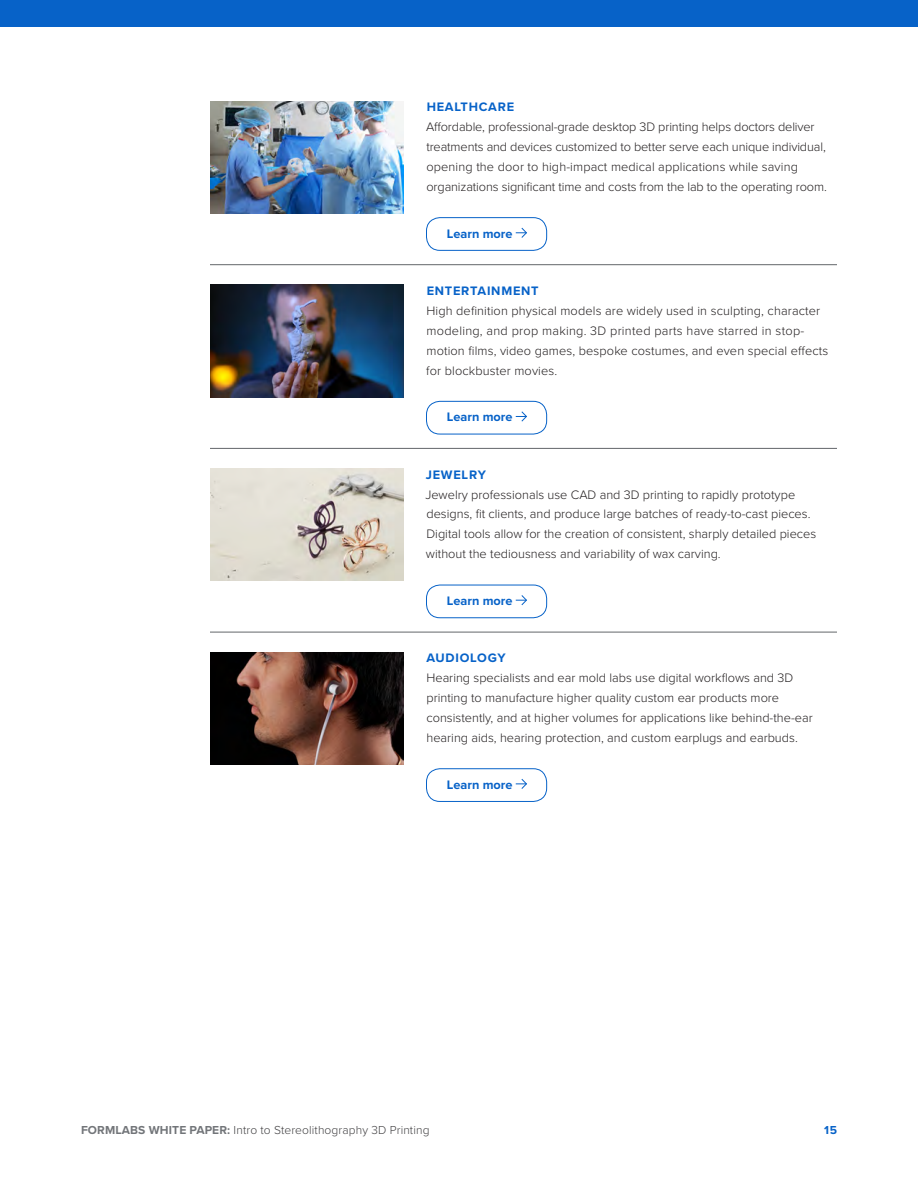
<style>
.page{position:relative;width:918px;height:1188px;background:#fff}
.page>*{position:absolute;margin:0;border:0;box-sizing:border-box;transform-origin:0 0}
.t1{font:300 12.75px/20px "Proxima Nova";color:#231f20}
.t2{font:700 12.75px "Proxima Nova";letter-spacing:.06em;color:#0762c8}
.t3{font:700 12.75px "Proxima Nova";color:#0762c8}
.t4{font:300 12px "Proxima Nova";letter-spacing:.01em;color:#414042}
.t5{font:700 12px "Proxima Nova";color:#0762c8}
.s1{font-weight:700;color:#727579}
</style>
<div class="page">
<div style="left:0;top:0;width:918px;height:27px;background:#0762c8"></div>
<hr style="left:210px;top:264px;width:209px;height:1px;background:#63666a">
<hr style="left:419px;top:264px;width:418px;height:1px;background:#63666a">
<hr style="left:210px;top:448px;width:209px;height:1px;background:#63666a">
<hr style="left:419px;top:448px;width:418px;height:1px;background:#63666a">
<hr style="left:210px;top:632px;width:209px;height:1px;background:#63666a">
<hr style="left:419px;top:632px;width:418px;height:1px;background:#63666a">
<img style="left:210px;top:101px;width:194px;height:113px">
<div style="left:426px;top:217px;width:121px;height:34px;border:1px solid #0762c8;border-radius:14px"></div>
<svg style="left:516px;top:227px;width:11px;height:11px"></svg>
<img style="left:210px;top:285px;width:194px;height:112px">
<div style="left:426px;top:401px;width:121px;height:33px;border:1px solid #0762c8;border-radius:14px"></div>
<svg style="left:516px;top:411px;width:11px;height:11px"></svg>
<img style="left:210px;top:469px;width:194px;height:112px">
<div style="left:426px;top:585px;width:121px;height:33px;border:1px solid #0762c8;border-radius:14px"></div>
<svg style="left:516px;top:595px;width:11px;height:11px"></svg>
<img style="left:210px;top:652px;width:194px;height:113px">
<div style="left:426px;top:768px;width:121px;height:34px;border:1px solid #0762c8;border-radius:14px"></div>
<svg style="left:516px;top:779px;width:11px;height:10px"></svg>
<p class="t2" style="left:427px;top:98px;width:89px">HEALTHCARE</p>
<p class="t1" style="left:426px;top:116px;width:402px">Affordable, professional-grade desktop 3D printing helps doctors deliver treatments and devices customized to better serve each unique individual, opening the door to high-impact medical applications while saving organizations significant time and costs from the lab to the operating room.</p>
<p class="t3" style="left:447px;top:224px;width:67px">Learn more</p>
<p class="t2" style="left:427px;top:281px;width:113px">ENTERTAINMENT</p>
<p class="t1" style="left:426px;top:300px;width:404px">High definition physical models are widely used in sculpting, character modeling, and prop making. 3D printed parts have starred in stop&shy;motion films, video games, bespoke costumes, and even special effects for blockbuster movies.</p>
<p class="t3" style="left:447px;top:408px;width:67px">Learn more</p>
<p class="t2" style="left:426px;top:465px;width:62px">JEWELRY</p>
<p class="t1" style="left:425px;top:484px;width:392px">Jewelry professionals use CAD and 3D printing to rapidly prototype designs, fit clients, and produce large batches of ready-to-cast pieces.<br>Digital tools allow for the creation of consistent, sharply detailed pieces without the tediousness and variability of wax carving.</p>
<p class="t3" style="left:447px;top:591px;width:67px">Learn more</p>
<p class="t2" style="left:426px;top:649px;width:81px">AUDIOLOGY</p>
<p class="t1" style="left:426px;top:667px;width:388px">Hearing specialists and ear mold labs use digital workflows and 3D printing to manufacture higher quality custom ear products more consistently, and at higher volumes for applications like behind-the-ear hearing aids, hearing protection, and custom earplugs and earbuds.</p>
<p class="t3" style="left:447px;top:775px;width:67px">Learn more</p>
<p class="t4" style="left:81px;top:1122px;width:350px"><span class="s1">FORMLABS WHITE PAPER:</span> Intro to Stereolithography 3D Printing</p>
<p class="t5" style="left:824px;top:1122px;width:14px">15</p>
</div>
